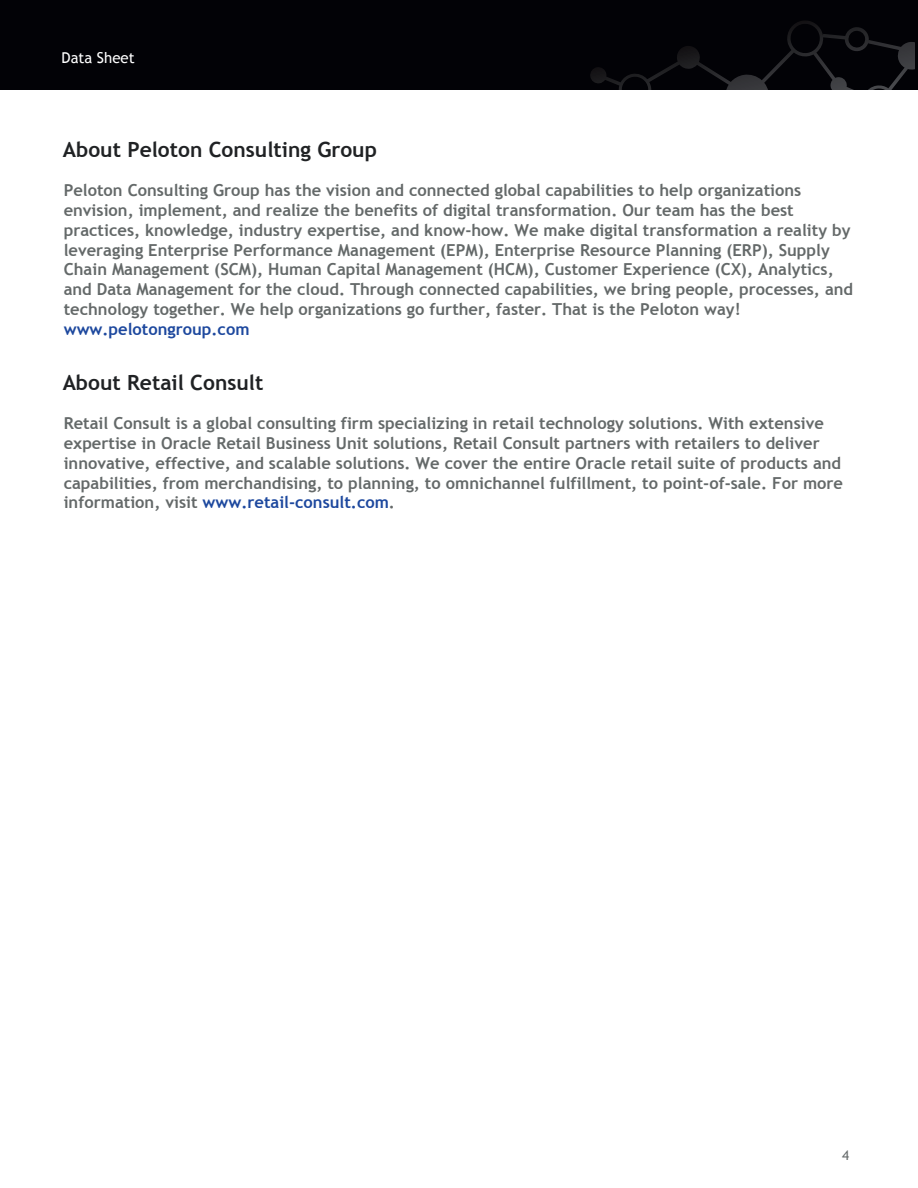
<style>
.page{position:relative;width:918px;height:1188px;background:#fff}
.page>*{position:absolute;margin:0;border:0;box-sizing:border-box;transform-origin:0 0}
.t1{font:700 21px "Trebuchet MS";color:#202224}
.t2{font:700 16.5px/19.8px "Trebuchet MS";color:#646969}
.t3{font:700 16.5px "Trebuchet MS";color:#1d489e}
.t4{font:15px "Trebuchet MS";color:#fff}
.t5{font:13.5px "Trebuchet MS";color:#656a6b}
.s1{color:#1d489e}
</style>
<div class="page">
<div style="left:0;top:0;width:918px;height:89px;background:#020206"></div>
<svg style="left:590px;top:23px;width:319px;height:66px"></svg>
<p class="t4" style="left:62px;top:49px;width:75px">Data Sheet</p>
<p class="t1" style="left:63px;top:137px;width:316px">About Peloton Consulting Group</p>
<p class="t2" style="left:64px;top:180px;width:791px">Peloton Consulting Group has the vision and connected global capabilities to help organizations envision, implement, and realize the benefits of digital transformation. Our team has the best practices, knowledge, industry expertise, and know-how. We make digital transformation a reality by leveraging Enterprise Performance Management (EPM), Enterprise Resource Planning (ERP), Supply Chain Management (SCM), Human Capital Management (HCM), Customer Experience (CX), Analytics, and Data Management for the cloud. Through connected capabilities, we bring people, processes, and technology together. We help organizations go further, faster. That is the Peloton way!</p>
<p class="t3" style="left:64px;top:319px;width:187px">www.pelotongroup.com</p>
<p class="t1" style="left:63px;top:370px;width:202px">About Retail Consult</p>
<p class="t2" style="left:64px;top:413px;width:781px">Retail Consult is a global consulting firm specializing in retail technology solutions. With extensive expertise in Oracle Retail Business Unit solutions, Retail Consult partners with retailers to deliver innovative, effective, and scalable solutions. We cover the entire Oracle retail suite of products and capabilities, from merchandising, to planning, to omnichannel fulfillment, to point-of-sale. For more information, visit <span class="s1">www.retail-consult.com</span>.</p>
<p class="t5" style="left:842px;top:1148px;width:9px">4</p>
</div>
